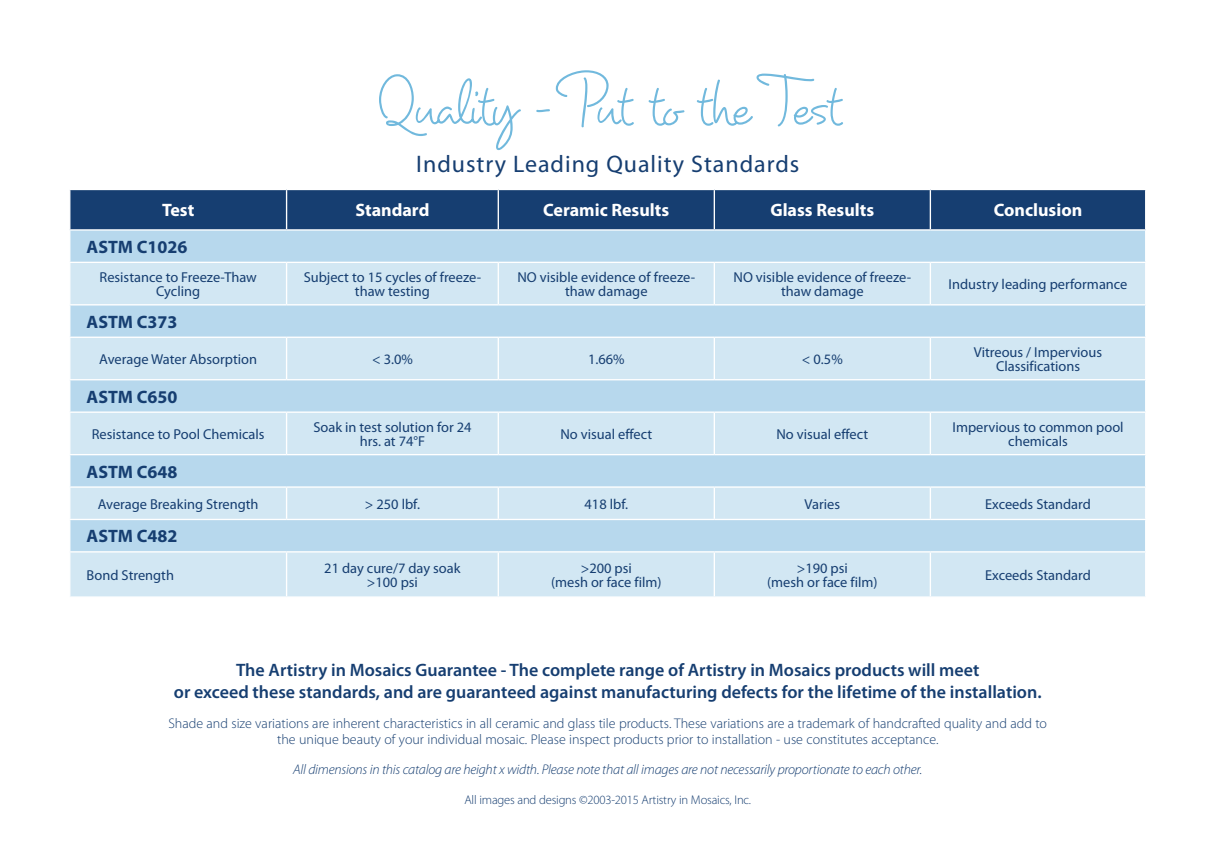
<style>
.page{position:relative;width:1217px;height:852px;background:#fff}
.page>*{position:absolute;margin:0;border:0;box-sizing:border-box;transform-origin:0 0}
.t1{font:24px "Myriad Pro";letter-spacing:.04em;color:#163e71}
.t2{font:600 18px/22.4px "Myriad Pro";color:#163e71;text-align:center}
.t3{font:700 18px "Myriad Pro";color:#fff}
.t4{font:700 18px "Myriad Pro";color:#163e71}
.t5{font:14.4px/14.4px "Myriad Pro";color:#163e71;text-align:center}
.t6{font:300 14px/16px "Myriad Pro";color:#163e71;text-align:center}
.t7{font:italic 300 14px "Myriad Pro";letter-spacing:-.015em;color:#163e71}
.t8{font:300 12.6px "Myriad Pro";letter-spacing:-.015em;color:#163e71}
</style>
<div class="page">
<div style="left:70px;top:190px;width:1075px;height:39px;background:#163e71"></div>
<div style="left:70px;top:231px;width:1075px;height:31px;background:#b7d8ed"></div>
<svg style="left:70px;top:263px;width:1075px;height:333px;background:#c8e1f0"></svg>
<hr style="left:286px;top:190px;width:1px;height:39px;background:#fff">
<hr style="left:498px;top:190px;width:1px;height:39px;background:#fff">
<hr style="left:714px;top:190px;width:1px;height:39px;background:#fff">
<hr style="left:930px;top:190px;width:1px;height:39px;background:#fff">
<hr style="left:286px;top:263px;width:1px;height:41px;background:#fff">
<hr style="left:498px;top:263px;width:1px;height:41px;background:#fff">
<hr style="left:714px;top:263px;width:1px;height:41px;background:#fff">
<hr style="left:930px;top:263px;width:1px;height:41px;background:#fff">
<hr style="left:69px;top:304px;width:218px;height:1px;background:#fff">
<hr style="left:287px;top:304px;width:211px;height:1px;background:#fff">
<hr style="left:498px;top:304px;width:216px;height:1px;background:#fff">
<hr style="left:714px;top:304px;width:216px;height:1px;background:#fff">
<hr style="left:930px;top:304px;width:216px;height:1px;background:#fff">
<hr style="left:69px;top:336px;width:218px;height:2px;background:#fff">
<hr style="left:286px;top:338px;width:1px;height:41px;background:#fff">
<hr style="left:287px;top:336px;width:211px;height:2px;background:#fff">
<hr style="left:498px;top:338px;width:1px;height:41px;background:#fff">
<hr style="left:498px;top:336px;width:216px;height:2px;background:#fff">
<hr style="left:714px;top:338px;width:1px;height:41px;background:#fff">
<hr style="left:714px;top:336px;width:216px;height:2px;background:#fff">
<hr style="left:930px;top:338px;width:1px;height:41px;background:#fff">
<hr style="left:930px;top:336px;width:216px;height:2px;background:#fff">
<hr style="left:69px;top:379px;width:218px;height:1px;background:#fff">
<hr style="left:287px;top:379px;width:211px;height:1px;background:#fff">
<hr style="left:498px;top:379px;width:216px;height:1px;background:#fff">
<hr style="left:714px;top:379px;width:216px;height:1px;background:#fff">
<hr style="left:930px;top:379px;width:216px;height:1px;background:#fff">
<hr style="left:69px;top:411px;width:218px;height:2px;background:#fff">
<hr style="left:286px;top:413px;width:1px;height:41px;background:#fff">
<hr style="left:287px;top:411px;width:211px;height:2px;background:#fff">
<hr style="left:498px;top:413px;width:1px;height:41px;background:#fff">
<hr style="left:498px;top:411px;width:216px;height:2px;background:#fff">
<hr style="left:714px;top:413px;width:1px;height:41px;background:#fff">
<hr style="left:714px;top:411px;width:216px;height:2px;background:#fff">
<hr style="left:930px;top:413px;width:1px;height:41px;background:#fff">
<hr style="left:930px;top:411px;width:216px;height:2px;background:#fff">
<hr style="left:69px;top:454px;width:218px;height:1px;background:#fff">
<hr style="left:287px;top:454px;width:211px;height:1px;background:#fff">
<hr style="left:498px;top:454px;width:216px;height:1px;background:#fff">
<hr style="left:714px;top:454px;width:216px;height:1px;background:#fff">
<hr style="left:930px;top:454px;width:216px;height:1px;background:#fff">
<hr style="left:69px;top:486px;width:218px;height:2px;background:#fff">
<hr style="left:69px;top:519px;width:218px;height:1px;background:#fff">
<hr style="left:69px;top:551px;width:218px;height:1px;background:#fff">
<hr style="left:286px;top:488px;width:1px;height:31px;background:#fff">
<hr style="left:286px;top:552px;width:1px;height:44px;background:#fff">
<hr style="left:287px;top:486px;width:211px;height:2px;background:#fff">
<hr style="left:287px;top:519px;width:211px;height:1px;background:#fff">
<hr style="left:287px;top:551px;width:211px;height:1px;background:#fff">
<hr style="left:498px;top:488px;width:1px;height:31px;background:#fff">
<hr style="left:498px;top:552px;width:1px;height:44px;background:#fff">
<hr style="left:498px;top:486px;width:216px;height:2px;background:#fff">
<hr style="left:498px;top:519px;width:216px;height:1px;background:#fff">
<hr style="left:498px;top:551px;width:216px;height:1px;background:#fff">
<hr style="left:714px;top:488px;width:1px;height:31px;background:#fff">
<hr style="left:714px;top:552px;width:1px;height:44px;background:#fff">
<hr style="left:714px;top:486px;width:216px;height:2px;background:#fff">
<hr style="left:714px;top:519px;width:216px;height:1px;background:#fff">
<hr style="left:714px;top:551px;width:216px;height:1px;background:#fff">
<hr style="left:930px;top:488px;width:1px;height:31px;background:#fff">
<hr style="left:930px;top:552px;width:1px;height:44px;background:#fff">
<hr style="left:930px;top:486px;width:216px;height:2px;background:#fff">
<hr style="left:930px;top:519px;width:216px;height:1px;background:#fff">
<hr style="left:930px;top:551px;width:216px;height:1px;background:#fff">
<svg style="left:379px;top:70px;width:464px;height:80px"></svg>
<h1 class="t1" style="left:416px;top:151px;width:385px">Industry Leading Quality Standards</h1>
<p class="t3" style="left:162px;top:200px;width:34px">Test</p>
<p class="t3" style="left:355px;top:200px;width:75px">Standard</p>
<p class="t3" style="left:543px;top:200px;width:128px">Ceramic Results</p>
<p class="t3" style="left:770px;top:200px;width:105px">Glass Results</p>
<p class="t3" style="left:994px;top:200px;width:90px">Conclusion</p>
<p class="t4" style="left:87px;top:237px;width:102px">ASTM C1026</p>
<p class="t5" style="left:100px;top:270px;width:159px">Resistance to Freeze-Thaw<br>Cycling</p>
<p class="t5" style="left:304px;top:270px;width:179px">Subject to 15 cycles of freeze&shy;thaw testing</p>
<p class="t5" style="left:517px;top:270px;width:179px">NO visible evidence of freeze&shy;thaw damage</p>
<p class="t5" style="left:733px;top:270px;width:179px">NO visible evidence of freeze&shy;thaw damage</p>
<p class="t5" style="left:948px;top:277px;width:180px">Industry leading performance</p>
<p class="t4" style="left:87px;top:312px;width:92px">ASTM C373</p>
<p class="t5" style="left:99px;top:352px;width:159px">Average Water Absorption</p>
<p class="t5" style="left:372px;top:352px;width:42px">&lt; 3.0%</p>
<p class="t5" style="left:588px;top:352px;width:38px">1.66%</p>
<p class="t5" style="left:802px;top:352px;width:42px">&lt; 0.5%</p>
<p class="t5" style="left:974px;top:345px;width:130px">Vitreous / Impervious<br>Classifications</p>
<p class="t4" style="left:87px;top:386px;width:92px">ASTM C650</p>
<p class="t5" style="left:92px;top:427px;width:174px">Resistance to Pool Chemicals</p>
<p class="t5" style="left:313px;top:420px;width:160px">Soak in test solution for 24 hrs. at 74°F</p>
<p class="t5" style="left:560px;top:427px;width:93px">No visual effect</p>
<p class="t5" style="left:776px;top:427px;width:93px">No visual effect</p>
<p class="t5" style="left:952px;top:420px;width:173px">Impervious to common pool chemicals</p>
<p class="t4" style="left:87px;top:461px;width:92px">ASTM C648</p>
<p class="t5" style="left:98px;top:497px;width:162px">Average Breaking Strength</p>
<p class="t5" style="left:365px;top:497px;width:57px">&gt; 250 lbf.</p>
<p class="t5" style="left:584px;top:497px;width:45px">418 lbf.</p>
<p class="t5" style="left:804px;top:497px;width:37px">Varies</p>
<p class="t5" style="left:985px;top:497px;width:107px">Exceeds Standard</p>
<p class="t4" style="left:87px;top:526px;width:92px">ASTM C482</p>
<p class="t5" style="left:87px;top:568px;width:89px">Bond Strength</p>
<p class="t5" style="left:324px;top:561px;width:138px">21 day cure/7 day soak &gt;100 psi</p>
<p class="t5" style="left:551px;top:561px;width:112px">&gt;200 psi<br>(mesh or face film)</p>
<p class="t5" style="left:767px;top:561px;width:112px">&gt;190 psi<br>(mesh or face film)</p>
<p class="t5" style="left:985px;top:568px;width:107px">Exceeds Standard</p>
<p class="t2" style="left:174px;top:658px;width:869px">The Artistry in Mosaics Guarantee - The complete range of Artistry in Mosaics products will meet<br>or exceed these standards, and are guaranteed against manufacturing defects for the lifetime of the installation.</p>
<p class="t6" style="left:168px;top:715px;width:880px">Shade and size variations are inherent characteristics in all ceramic and glass tile products. These variations are a trademark of handcrafted quality and add to the unique beauty of your individual mosaic. Please inspect products prior to installation - use constitutes acceptance.</p>
<p class="t7" style="left:293px;top:762px;width:631px">All dimensions in this catalog are height x width. Please note that all images are not necessarily proportionate to each other.</p>
<p class="t8" style="left:464px;top:793px;width:288px">All images and designs ©2003-2015 Artistry in Mosaics, Inc.</p>
</div>
